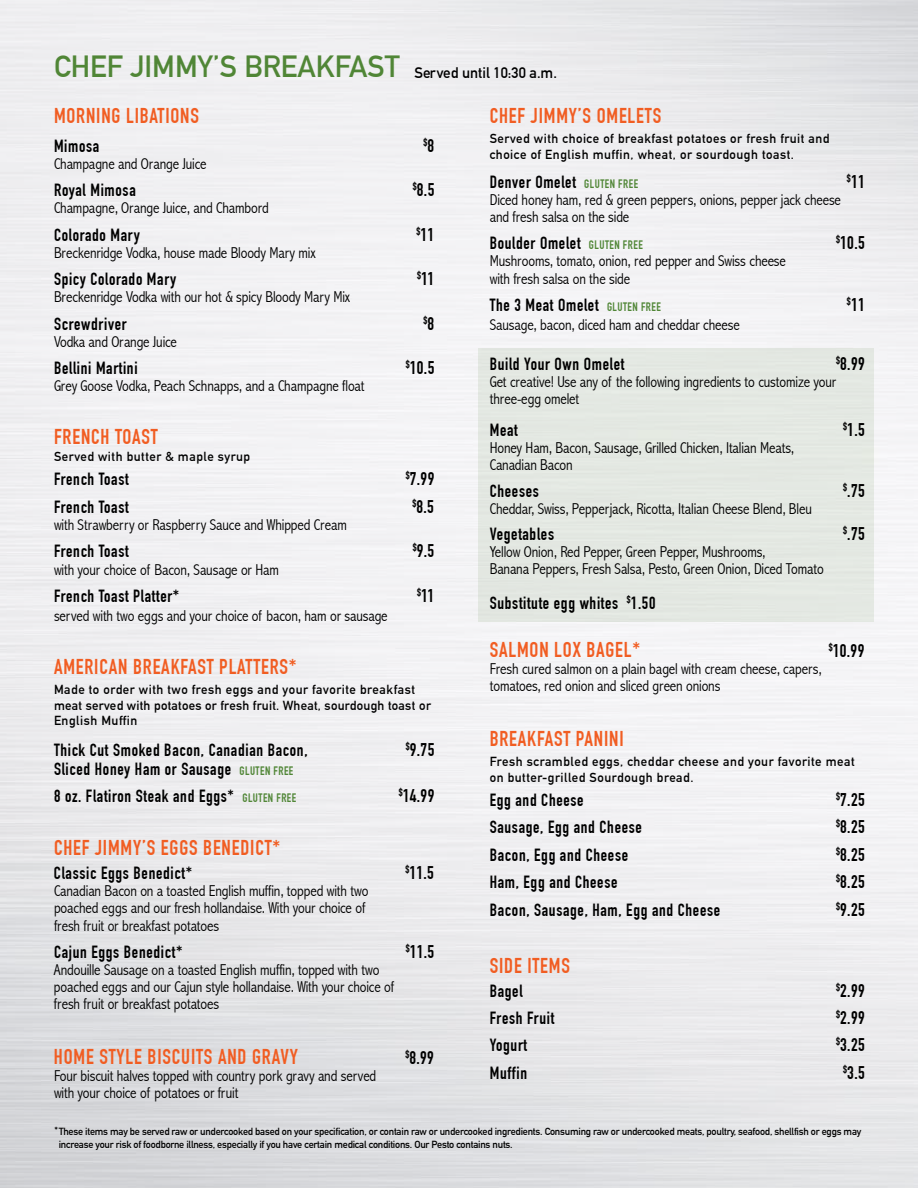
<style>
.page{position:relative;width:918px;height:1188px;background:#fff}
.page>*{position:absolute;margin:0;border:0;box-sizing:border-box;transform-origin:0 0}
.t1{font:700 30px "DIN Alternate";color:#508636}
.t2{font:700 21px "DIN Condensed";letter-spacing:.04em;color:#f15d22}
.t3{font:700 18px "DIN Condensed";letter-spacing:.02em;color:#000}
.t4{font:700 17.25px/27.5px "DIN Condensed";letter-spacing:.04em;color:#000}
.t5{font:300 condensed 15.75px/17.1px "Abadi";letter-spacing:-.01em;color:#000}
.t6{font:700 15px "DIN Alternate";color:#000}
.t7{font:700 12.9px/15.5px "DIN Alternate";letter-spacing:.04em;color:#000}
.t8{font:700 10.5px "DIN Condensed";color:#000}
.t9{font:700 10.05px/12.8px "DIN Alternate";letter-spacing:-.02em;color:#000}
.s1{font-size:18px}
.s2{font-size:12px;color:#508636}
</style>
<div class="page">
<div style="left:478px;top:348px;width:396px;height:274px;background:#e3e8e2"></div>
<h1 class="t1" style="left:54px;top:44px;width:347px">CHEF JIMMY’S BREAKFAST</h1>
<h2 class="t2" style="left:54px;top:104px;width:146px">MORNING LIBATIONS</h2>
<p class="t4" style="left:54px;top:132px;width:47px">Mimosa</p>
<p class="t8" style="left:424px;top:136px;width:12px">$<span class="s1">8</span></p>
<p class="t5" style="left:54px;top:155px;width:154px">Champagne and Orange Juice</p>
<p class="t4" style="left:54px;top:176px;width:83px">Royal Mimosa</p>
<p class="t3" style="left:413px;top:179px;width:23px"><sup>$</sup>8.5</p>
<p class="t5" style="left:54px;top:199px;width:217px">Champagne, Orange Juice, and Chambord</p>
<p class="t4" style="left:54px;top:221px;width:87px">Colorado Mary</p>
<p class="t3" style="left:416px;top:224px;width:19px"><sup>$</sup>11</p>
<p class="t5" style="left:54px;top:244px;width:263px">Breckenridge Vodka, house made Bloody Mary mix</p>
<p class="t4" style="left:54px;top:266px;width:124px">Spicy Colorado Mary</p>
<p class="t3" style="left:417px;top:268px;width:19px"><sup>$</sup>11</p>
<p class="t5" style="left:54px;top:289px;width:298px">Breckenridge Vodka with our hot &amp; spicy Bloody Mary Mix</p>
<p class="t4" style="left:54px;top:310px;width:74px">Screwdriver</p>
<p class="t8" style="left:424px;top:314px;width:12px">$<span class="s1">8</span></p>
<p class="t5" style="left:54px;top:333px;width:125px">Vodka and Orange Juice</p>
<p class="t4" style="left:54px;top:355px;width:85px">Bellini Martini</p>
<p class="t3" style="left:406px;top:357px;width:30px"><sup>$</sup>10.5</p>
<p class="t5" style="left:54px;top:378px;width:312px">Grey Goose Vodka, Peach Schnapps, and a Champagne float</p>
<h2 class="t2" style="left:54px;top:425px;width:105px">FRENCH TOAST</h2>
<p class="t7" style="left:54px;top:448px;width:198px">Served with butter &amp; maple syrup</p>
<p class="t4" style="left:54px;top:466px;width:76px">French Toast</p>
<p class="t3" style="left:406px;top:469px;width:30px"><sup>$</sup>7.99</p>
<p class="t4" style="left:54px;top:493px;width:76px">French Toast</p>
<p class="t3" style="left:412px;top:496px;width:23px"><sup>$</sup>8.5</p>
<p class="t5" style="left:54px;top:516px;width:294px">with Strawberry or Raspberry Sauce and Whipped Cream</p>
<p class="t4" style="left:54px;top:538px;width:76px">French Toast</p>
<p class="t3" style="left:413px;top:541px;width:23px"><sup>$</sup>9.5</p>
<p class="t5" style="left:54px;top:561px;width:226px">with your choice of Bacon, Sausage or Ham</p>
<p class="t4" style="left:54px;top:582px;width:127px">French Toast Platter*</p>
<p class="t3" style="left:417px;top:585px;width:19px"><sup>$</sup>11</p>
<p class="t5" style="left:54px;top:607px;width:335px">served with two eggs and your choice of bacon, ham or sausage</p>
<h2 class="t2" style="left:54px;top:654px;width:244px">AMERICAN BREAKFAST PLATTERS*</h2>
<p class="t7" style="left:54px;top:681px;width:379px">Made to order with two fresh eggs and your favorite breakfast meat served with potatoes or fresh fruit. Wheat, sourdough toast or<br>English Muffin</p>
<p class="t4" style="left:54px;top:736px;width:255px">Thick Cut Smoked Bacon, Canadian Bacon,</p>
<p class="t3" style="left:406px;top:739px;width:30px"><sup>$</sup>9.75</p>
<p class="t4" style="left:54px;top:755px;width:244px">Sliced Honey Ham or Sausage <span class="s2">GLUTEN FREE<br></span>8 oz. Flatiron Steak and Eggs* <span class="s2">GLUTEN FREE</span></p>
<p class="t6" style="left:414px;top:61px;width:144px">Served until 10:30 a.m.</p>
<h2 class="t2" style="left:490px;top:103px;width:173px">CHEF JIMMY’S OMELETS</h2>
<p class="t7" style="left:490px;top:130px;width:341px">Served with choice of breakfast potatoes or fresh fruit and choice of English muffin, wheat, or sourdough toast.</p>
<p class="t4" style="left:490px;top:168px;width:150px">Denver Omelet <span class="s2">GLUTEN FREE</span></p>
<p class="t3" style="left:847px;top:171px;width:19px"><sup>$</sup>11</p>
<p class="t5" style="left:490px;top:191px;width:353px">Diced honey ham, red &amp; green peppers, onions, pepper jack cheese and fresh salsa on the side</p>
<p class="t4" style="left:490px;top:230px;width:155px">Boulder Omelet <span class="s2">GLUTEN FREE</span></p>
<p class="t3" style="left:836px;top:232px;width:30px"><sup>$</sup>10.5</p>
<p class="t5" style="left:490px;top:253px;width:298px">Mushrooms, tomato, onion, red pepper and Swiss cheese with fresh salsa on the side</p>
<p class="t4" style="left:490px;top:291px;width:173px">The 3 Meat Omelet <span class="s2">GLUTEN FREE</span></p>
<p class="t3" style="left:847px;top:294px;width:19px"><sup>$</sup>11</p>
<p class="t5" style="left:490px;top:316px;width:252px">Sausage, bacon, diced ham and cheddar cheese</p>
<p class="t4" style="left:490px;top:350px;width:136px">Build Your Own Omelet</p>
<p class="t3" style="left:836px;top:353px;width:30px"><sup>$</sup>8.99</p>
<p class="t5" style="left:490px;top:373px;width:348px">Get creative! Use any of the following ingredients to customize your three-egg omelet</p>
<p class="t4" style="left:490px;top:416px;width:29px">Meat</p>
<p class="t3" style="left:843px;top:419px;width:23px"><sup>$</sup>1.5</p>
<p class="t5" style="left:490px;top:439px;width:306px">Honey Ham, Bacon, Sausage, Grilled Chicken, Italian Meats,<br>Canadian Bacon</p>
<p class="t4" style="left:490px;top:477px;width:51px">Cheeses</p>
<p class="t3" style="left:843px;top:480px;width:23px"><sup>$</sup>.75</p>
<p class="t5" style="left:490px;top:500px;width:324px">Cheddar, Swiss, Pepperjack, Ricotta, Italian Cheese Blend, Bleu</p>
<p class="t4" style="left:490px;top:520px;width:66px">Vegetables</p>
<p class="t3" style="left:843px;top:523px;width:23px"><sup>$</sup>.75</p>
<p class="t5" style="left:490px;top:543px;width:336px">Yellow Onion, Red Pepper, Green Pepper, Mushrooms,<br>Banana Peppers, Fresh Salsa, Pesto, Green Onion, Diced Tomato</p>
<p class="t4" style="left:490px;top:589px;width:167px">Substitute egg whites <sup>$</sup>1.50</p>
<h2 class="t2" style="left:490px;top:637px;width:152px">SALMON LOX BAGEL*</h2>
<p class="t3" style="left:829px;top:640px;width:37px"><sup>$</sup>10.99</p>
<p class="t5" style="left:490px;top:660px;width:333px">Fresh cured salmon on a plain bagel with cream cheese, capers, tomatoes, red onion and sliced green onions</p>
<h2 class="t2" style="left:490px;top:726px;width:135px">BREAKFAST PANINI</h2>
<p class="t7" style="left:490px;top:753px;width:366px">Fresh scrambled eggs, cheddar cheese and your favorite meat on butter-grilled Sourdough bread.</p>
<p class="t4" style="left:490px;top:786px;width:95px">Egg and Cheese</p>
<p class="t3" style="left:836px;top:789px;width:30px"><sup>$</sup>7.25</p>
<p class="t4" style="left:490px;top:814px;width:154px">Sausage, Egg and Cheese</p>
<p class="t3" style="left:836px;top:816px;width:30px"><sup>$</sup>8.25</p>
<p class="t4" style="left:490px;top:841px;width:140px">Bacon, Egg and Cheese</p>
<p class="t3" style="left:836px;top:844px;width:30px"><sup>$</sup>8.25</p>
<p class="t4" style="left:490px;top:868px;width:129px">Ham, Egg and Cheese</p>
<p class="t3" style="left:836px;top:871px;width:30px"><sup>$</sup>8.25</p>
<p class="t4" style="left:490px;top:896px;width:232px">Bacon, Sausage, Ham, Egg and Cheese</p>
<p class="t3" style="left:836px;top:899px;width:30px"><sup>$</sup>9.25</p>
<h2 class="t2" style="left:490px;top:953px;width:82px">SIDE ITEMS</h2>
<p class="t4" style="left:490px;top:977px;width:34px">Bagel</p>
<p class="t3" style="left:836px;top:980px;width:30px"><sup>$</sup>2.99</p>
<p class="t4" style="left:490px;top:1004px;width:66px">Fresh Fruit</p>
<p class="t3" style="left:836px;top:1007px;width:30px"><sup>$</sup>2.99</p>
<p class="t4" style="left:490px;top:1032px;width:39px">Yogurt</p>
<p class="t3" style="left:836px;top:1035px;width:30px"><sup>$</sup>3.25</p>
<p class="t4" style="left:490px;top:1059px;width:39px">Muffin</p>
<p class="t3" style="left:843px;top:1062px;width:23px"><sup>$</sup>3.5</p>
<p class="t3" style="left:399px;top:785px;width:37px"><sup>$</sup>14.99</p>
<h2 class="t2" style="left:54px;top:836px;width:228px">CHEF JIMMY’S EGGS BENEDICT*</h2>
<p class="t4" style="left:54px;top:860px;width:140px">Classic Eggs Benedict*</p>
<p class="t3" style="left:405px;top:862px;width:30px"><sup>$</sup>11.5</p>
<p class="t5" style="left:54px;top:883px;width:316px">Canadian Bacon on a toasted English muffin, topped with two poached eggs and our fresh hollandaise. With your choice of fresh fruit or breakfast potatoes</p>
<p class="t4" style="left:54px;top:938px;width:130px">Cajun Eggs Benedict*</p>
<p class="t3" style="left:406px;top:941px;width:30px"><sup>$</sup>11.5</p>
<p class="t5" style="left:54px;top:961px;width:342px">Andouille Sausage on a toasted English muffin, topped with two poached eggs and our Cajun style hollandaise. With your choice of fresh fruit or breakfast potatoes</p>
<h2 class="t2" style="left:54px;top:1044px;width:245px">HOME STYLE BISCUITS AND GRAVY</h2>
<p class="t3" style="left:405px;top:1047px;width:30px"><sup>$</sup>8.99</p>
<p class="t5" style="left:54px;top:1067px;width:324px">Four biscuit halves topped with country pork gravy and served with your choice of potatoes or fruit</p>
<p class="t9" style="left:59px;top:1124px;width:804px;text-indent:-4px">*These items may be served raw or undercooked based on your specification, or contain raw or undercooked ingredients. Consuming raw or undercooked meats, poultry, seafood, shellfish or eggs may increase your risk of foodborne illness, especially if you have certain medical conditions. Our Pesto contains nuts.</p>
</div>
